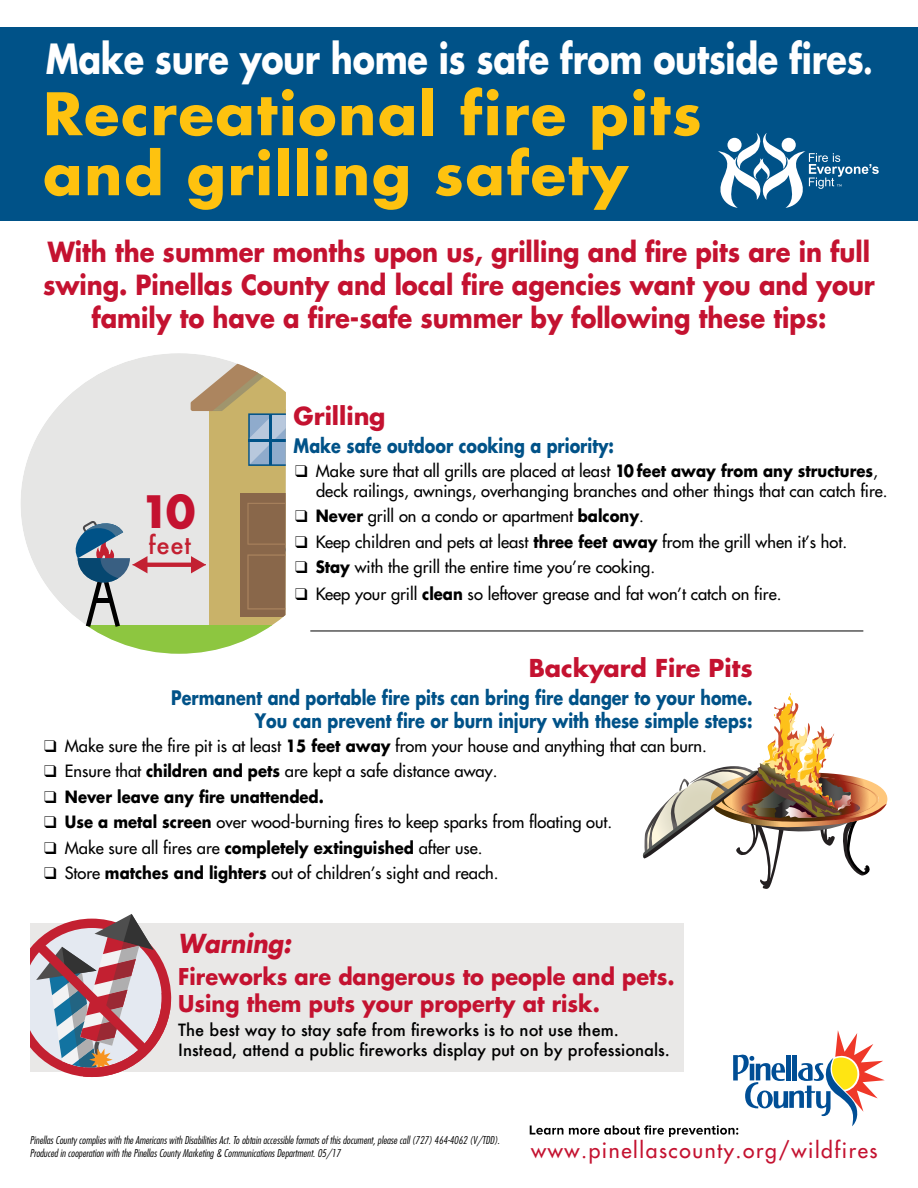
<style>
.page{position:relative;width:918px;height:1188px;background:#fff}
.page>*{position:absolute;margin:0;border:0;box-sizing:border-box;transform-origin:0 0}
.t1{font:700 57px/60px "Futura";letter-spacing:.03em;color:#fec20f}
.t2{font:700 43.5px "Futura";color:#c41230}
.t3{font:700 40.5px "Futura";letter-spacing:-.01em;color:#fff;scale:.83 1}
.t4{font:700 27px/33px "Futura";letter-spacing:-.005em;color:#c41230;text-align:center;scale:.9 1}
.t5{font:italic 700 25.5px "Futura";letter-spacing:-.005em;color:#c41230;scale:.91 1}
.t6{font:500 24.15px "Futura";color:#c32031}
.t7{font:700 24px "Futura";color:#c41230}
.t8{font:700 22.5px/27px "Futura";color:#c41230;scale:.93 1}
.t9{font:21px "Futura";letter-spacing:.075em;color:#c41230}
.t10{font:700 19.5px/22.5px "Futura";color:#005288;text-align:right;scale:.82 1}
.t11{font:16.5px/19.8px "Futura";color:#000}
.t12{font:500 16.5px/19.8px "Futura";color:#000}
.t13{font:700 16.5px "Futura";color:#000;scale:.9 1}
.t14{font:italic 300 condensed 10.5px/13.5px "Futura";color:#000}
.s1{font-size:31.5px}
.s2{font-weight:700}
</style>
<div class="page">
<svg style="left:21px;top:353px;width:188px;height:272px;fill:#e6e6e5"></svg>
<div style="left:209px;top:410px;width:77px;height:216px;background:#c9b269"></div>
<div style="left:241px;top:494px;width:45px;height:123px;background:#89674a"></div>
<svg style="left:247px;top:503px;width:39px;height:106px"></svg>
<svg style="left:191px;top:353px;width:95px;height:113px"></svg>
<hr style="left:249px;top:439px;width:37px;height:3px;background:#005287">
<hr style="left:270px;top:415px;width:2px;height:50px;background:#005287">
<svg style="left:89px;top:625px;width:197px;height:29px;fill:#8dc640"></svg>
<div style="left:0;top:27px;width:918px;height:193px;background:#005288"></div>
<svg style="left:718px;top:133px;width:161px;height:75px"></svg>
<svg style="left:147px;top:563px;width:44px;height:4px"></svg>
<svg style="left:72px;top:520px;width:75px;height:107px;background:#a5afb7"></svg>
<svg style="left:191px;top:556px;width:15px;height:17px"></svg>
<div style="left:31px;top:923px;width:653px;height:149px;background:#e9e8e7"></div>
<svg style="left:31px;top:914px;width:140px;height:163px"></svg>
<hr style="left:310px;top:631px;width:553px;height:1px;background:#000">
<svg style="left:530px;top:1030px;width:355px;height:107px"></svg>
<svg style="left:642px;top:693px;width:245px;height:196px"></svg>
<h3 class="t3" style="left:46px;top:32px;width:998px">Make sure your home is safe from outside fires<span class="s1">.</span></h3>
<h1 class="t1" style="left:43px;top:83px;width:660px">Recreational fire pits and grilling safety</h1>
<h3 class="t4" style="left:43px;top:235px;width:926px">With the summer months upon us, grilling and fire pits are in full swing. Pinellas County and local fire agencies want you and your family to have a fire-safe summer by following these tips:</h3>
<h2 class="t2" style="left:140px;top:483px;width:57px">10</h2>
<h3 class="t6" style="left:149px;top:529px;width:44px">feet</h3>
<h3 class="t7" style="left:294px;top:400px;width:93px">Grilling</h3>
<p class="t10" style="left:294px;top:434px;width:392px">Make safe outdoor cooking a priority:</p>
<p class="t11" style="left:316px;top:461px;width:573px;text-indent:-21px">❑ Make sure that all grills are placed at least <span class="s2">10 feet away from any structures</span>, deck railings, awnings, overhanging branches and other things that can catch fire.</p>
<p class="t11" style="left:295px;top:506px;width:350px">❑ <span class="s2">Never</span> grill on a condo or apartment <span class="s2">balcony</span>.</p>
<p class="t11" style="left:295px;top:532px;width:553px">❑ Keep children and pets at least <span class="s2">three feet away</span> from the grill when it’s hot.</p>
<p class="t11" style="left:295px;top:557px;width:362px">❑ <span class="s2">Stay</span> with the grill the entire time you’re cooking.</p>
<p class="t11" style="left:295px;top:584px;width:488px">❑ Keep your grill <span class="s2">clean</span> so leftover grease and fat won’t catch on fire.</p>
<h3 class="t7" style="left:529px;top:652px;width:225px">Backyard Fire Pits</h3>
<p class="t10" style="left:171px;top:686px;width:711px">Permanent and portable fire pits can bring fire danger to your home.<br>You can prevent fire or burn injury with these simple steps:</p>
<p class="t11" style="left:44px;top:736px;width:664px">❑ Make sure the fire pit is at least <span class="s2">15 feet away</span> from your house and anything that can burn.</p>
<p class="t11" style="left:44px;top:761px;width:455px">❑ Ensure that <span class="s2">children and pets</span> are kept a safe distance away.</p>
<p class="t13" style="left:44px;top:786px;width:312px">❑ Never leave any fire unattended.</p>
<p class="t11" style="left:44px;top:812px;width:570px">❑ <span class="s2">Use a metal screen</span> over wood-burning fires to keep sparks from floating out.</p>
<p class="t11" style="left:44px;top:838px;width:440px">❑ Make sure all fires are <span class="s2">completely extinguished</span> after use.</p>
<p class="t11" style="left:44px;top:863px;width:456px">❑ Store <span class="s2">matches and lighters</span> out of children’s sight and reach.</p>
<h3 class="t5" style="left:178px;top:927px;width:126px">Warning:</h3>
<h3 class="t8" style="left:178px;top:962px;width:535px">Fireworks are dangerous to people and pets.<br>Using them puts your property at risk.</h3>
<p class="t12" style="left:178px;top:1020px;width:493px">The best way to stay safe from fireworks is to not use them.<br>Instead, attend a public fireworks display put on by professionals.</p>
<p class="t14" style="left:30px;top:1133px;width:471px">Pinellas County complies with the Americans with Disabilities Act. To obtain accessible formats of this document, please call (727) 464-4062 (V/TDD).<br>Produced in cooperation with the Pinellas County Marketing &amp; Communications Department. 05/17</p>
<p class="t9" style="left:531px;top:1137px;width:348px">www.pinellascounty.org/wildfires</p>
</div>
